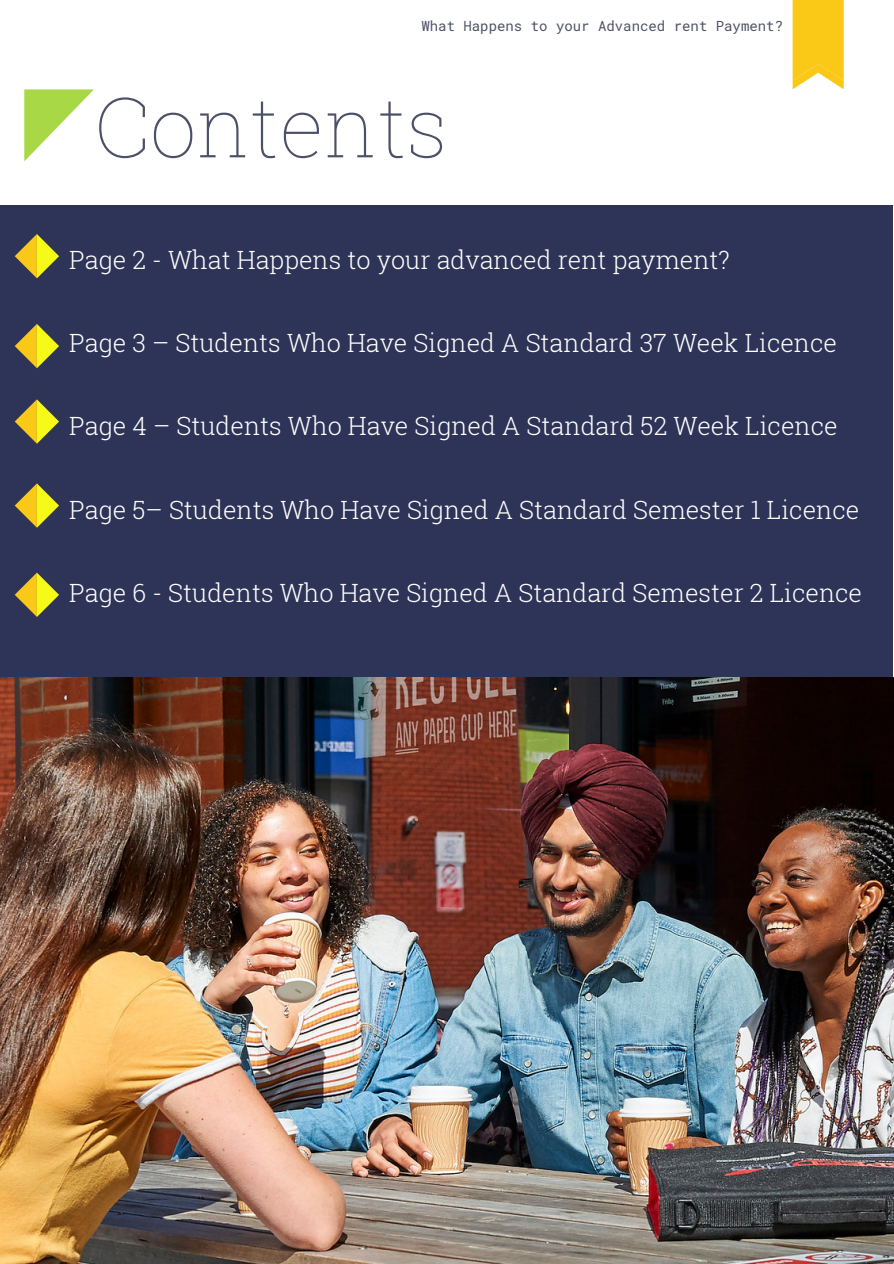
<style>
.page{position:relative;width:894px;height:1264px;background:#fff}
.page>*{position:absolute;margin:0;border:0;box-sizing:border-box;transform-origin:0 0}
.t1{font:100 83.1px "Roboto Slab";color:#4d5168}
.t2{font:300 25.2px "Roboto Slab";color:#fff}
.t3{font:13.95px "Roboto Mono";color:#4d5168}
</style>
<div class="page">
<svg style="left:792px;top:0;width:51px;height:89px;background:#facd2f"></svg>
<div style="left:0;top:205px;width:892px;height:473px;background:#2e3457"></div>
<svg style="left:24px;top:89px;width:70px;height:72px"></svg>
<svg style="left:15px;top:234px;width:44px;height:44px"></svg>
<svg style="left:15px;top:324px;width:44px;height:44px"></svg>
<svg style="left:15px;top:399px;width:44px;height:45px"></svg>
<svg style="left:15px;top:483px;width:44px;height:45px"></svg>
<img style="left:0;top:677px;width:893px;height:586px">
<svg style="left:15px;top:572px;width:44px;height:45px"></svg>
<p class="t3" style="left:421px;top:16px;width:363px">What Happens to your Advanced rent Payment?</p>
<p class="t1" style="left:94px;top:70px;width:355px">Contents</p>
<p class="t2" style="left:69px;top:242px;width:662px">Page 2 - What Happens to your advanced rent payment?</p>
<p class="t2" style="left:69px;top:326px;width:769px">Page 3 – Students Who Have Signed A Standard 37 Week Licence</p>
<p class="t2" style="left:69px;top:409px;width:769px">Page 4 – Students Who Have Signed A Standard 52 Week Licence</p>
<p class="t2" style="left:69px;top:492px;width:791px">Page 5– Students Who Have Signed A Standard Semester 1 Licence</p>
<p class="t2" style="left:69px;top:575px;width:794px">Page 6 - Students Who Have Signed A Standard Semester 2 Licence</p>
</div>
